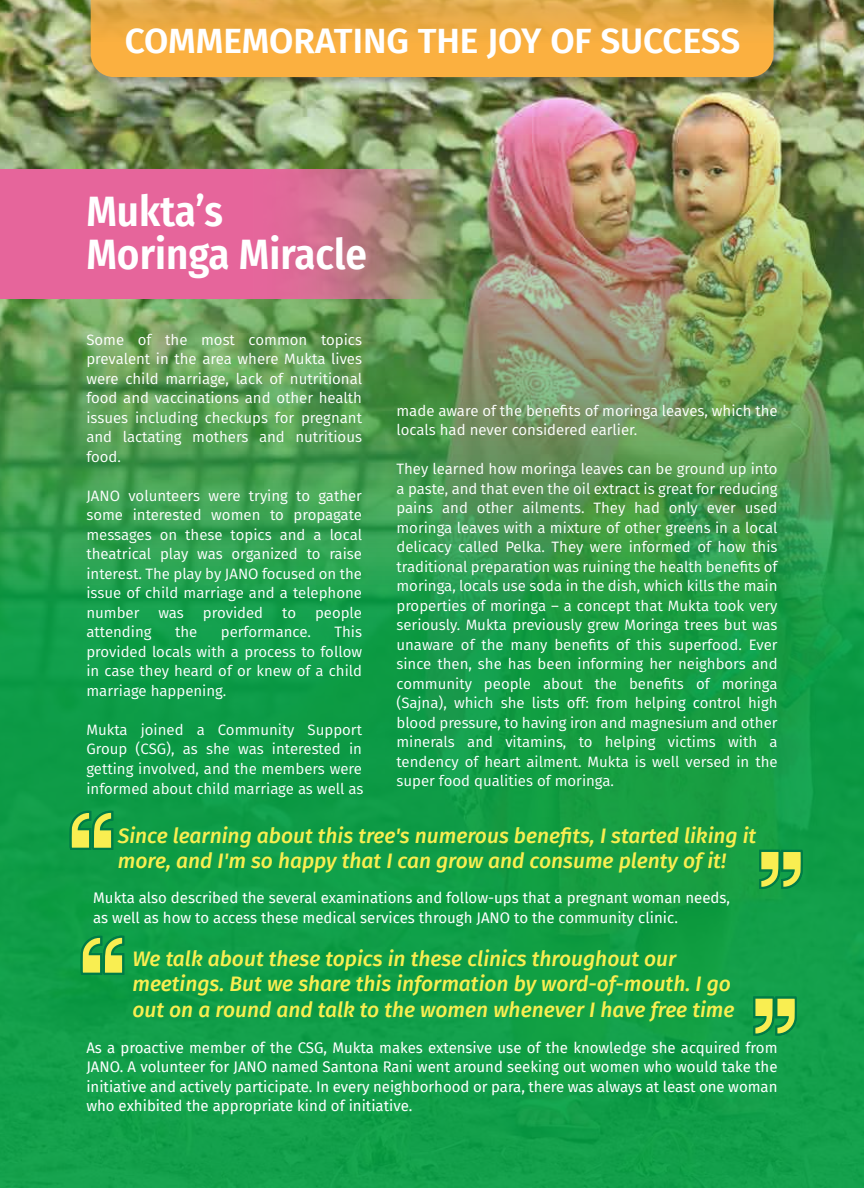
<style>
.page{position:relative;width:864px;height:1188px;background:#fff}
.page>*{position:absolute;margin:0;border:0;box-sizing:border-box;transform-origin:0 0}
.t1{font:600 42.6px/43px "Fira Sans Condensed";color:#fff}
.t2{font:600 35.1px "Fira Sans";color:#fff}
.t3{font:italic 500 21px/25.5px "Fira Sans";color:#f9ee51}
.t4{font:15px/19.5px "Fira Sans";color:#fff;text-align:justify}
.t5{font:15px/19.5px "Fira Sans";color:#fff;text-align:justify}
</style>
<div class="page">
<img style="left:0;top:4px;width:864px;height:1183px">
<img style="left:84px;top:0;width:703px;height:90px">
<svg style="left:91px;top:0;width:683px;height:77px;background:#f0ac42"></svg>
<svg style="left:0;top:170px;width:459px;height:128px;background:#d16f90"></svg>
<svg style="left:70px;top:810px;width:43px;height:40px;background:#7fba4b"></svg>
<svg style="left:759px;top:849px;width:44px;height:40px;background:#7dba4b"></svg>
<svg style="left:81px;top:935px;width:43px;height:39px;background:#82bc4c"></svg>
<svg style="left:753px;top:996px;width:44px;height:39px;background:#80ba4c"></svg>
<h2 class="t2" style="left:125px;top:12px;width:617px">COMMEMORATING THE JOY OF SUCCESS</h2>
<h1 class="t1" style="left:86px;top:187px;width:282px">Mukta’s<br>Moringa Miracle</h1>
<p class="t4" style="left:86px;top:329px;width:277px">Some of the most common topics prevalent in the area where Mukta lives were child marriage, lack of nutritional food and vaccinations and other health issues including checkups for pregnant and lactating mothers and nutritious food.</p>
<p class="t4" style="left:86px;top:485px;width:277px">JANO volunteers were trying to gather some interested women to propagate messages on these topics and a local theatrical play was organized to raise interest. The play by JANO focused on the issue of child marriage and a telephone number</p>
<p class="t4" style="left:158px;top:602px;width:27px">was</p>
<p class="t4" style="left:203px;top:602px;width:62px">provided</p>
<p class="t4" style="left:282px;top:602px;width:15px">to</p>
<p class="t4" style="left:315px;top:602px;width:49px">people</p>
<p class="t4" style="left:86px;top:622px;width:277px;text-indent:248px">This provided locals with a process to follow in case they heard of or knew of a child marriage happening.</p>
<p class="t4" style="left:86px;top:719px;width:279px">Mukta joined a Community Support Group (CSG), as she was interested in getting involved, and the members were informed about child marriage as well as</p>
<p class="t4" style="left:86px;top:622px;width:67px">attending</p>
<p class="t4" style="left:175px;top:622px;width:24px">the</p>
<p class="t4" style="left:221px;top:622px;width:92px">performance.</p>
<p class="t4" style="left:396px;top:400px;width:383px">made aware of the benefits of moringa leaves, which the locals had never considered earlier.</p>
<p class="t4" style="left:396px;top:459px;width:383px">They learned how moringa leaves can be ground up into a paste, and that even the oil extract is great for reducing pains and other ailments. They had only ever used moringa leaves with a mixture of other greens in a local delicacy called Pelka. They were informed of how this traditional preparation was ruining the health benefits of moringa, locals use soda in the dish, which kills the main properties of moringa – a concept that Mukta took very seriously. Mukta previously grew Moringa trees but was unaware of the many benefits of this superfood. Ever since then, she has been informing her neighbors and community people about the benefits of moringa (Sajna), which she lists off: from helping control high blood pressure, to having iron and magnesium and other minerals and vitamins, to helping victims with a tendency of heart ailment. Mukta is well versed in the super food qualities of moringa.</p>
<h3 class="t3" style="left:118px;top:821px;width:640px">Since learning about this tree's numerous benefits, I started liking it more, and I'm so happy that I can grow and consume plenty of it!</h3>
<p class="t5" style="left:93px;top:887px;width:638px">Mukta also described the several examinations and follow-ups that a pregnant woman needs, as well as how to access these medical services through JANO to the community clinic.</p>
<h3 class="t3" style="left:132px;top:944px;width:604px">We talk about these topics in these clinics throughout our meetings. But we share this information by word-of-mouth. I go out on a round and talk to the women whenever I have free time</h3>
<p class="t5" style="left:86px;top:1037px;width:693px">As a proactive member of the CSG, Mukta makes extensive use of the knowledge she acquired from JANO. A volunteer for JANO named Santona Rani went around seeking out women who would take the initiative and actively participate. In every neighborhood or para, there was always at least one woman who exhibited the appropriate kind of initiative.</p>
</div>
